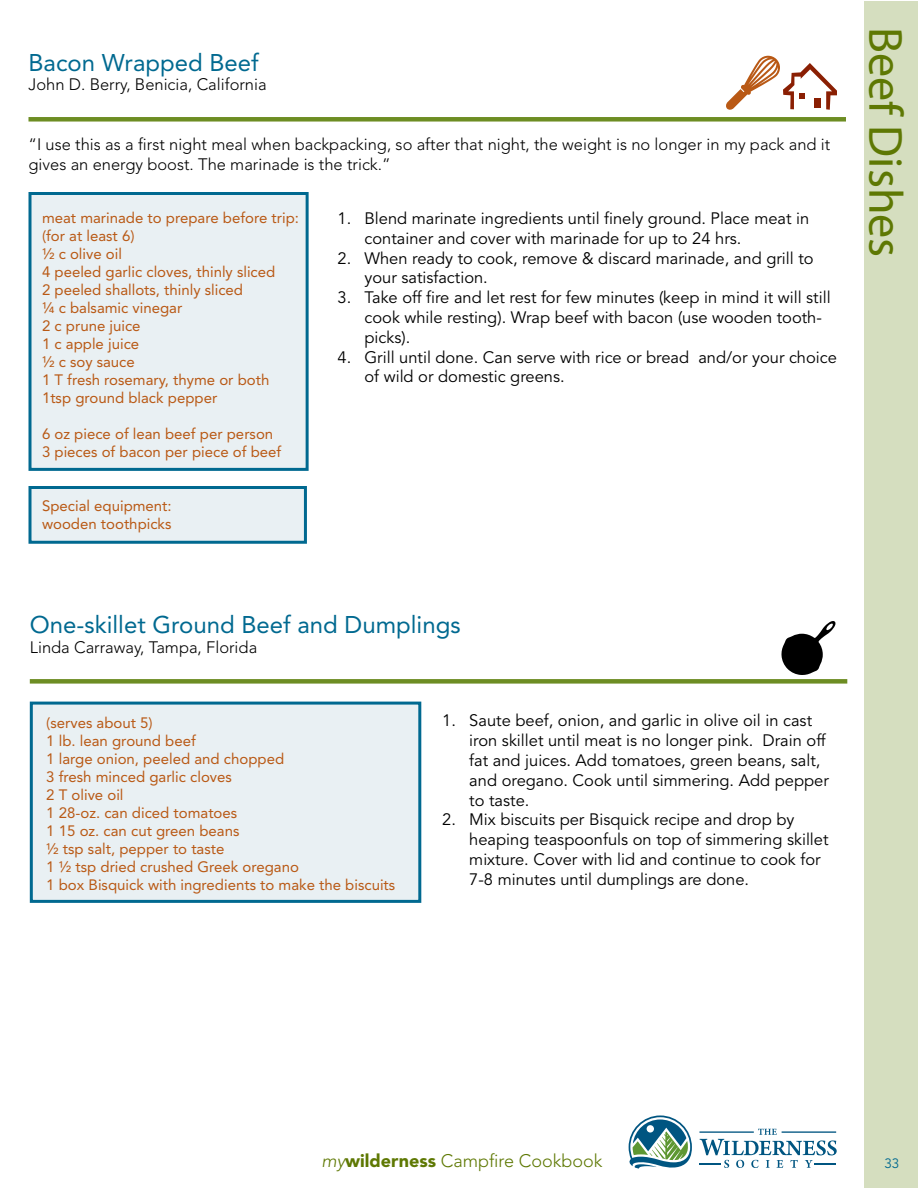
<style>
.page{position:relative;width:918px;height:1188px;background:#fff}
.page>*{position:absolute;margin:0;border:0;box-sizing:border-box;transform-origin:0 0}
.t1{font:48px "Myriad Pro";color:#5e7803}
.t2{font:24px "Avenir LT Std";color:#006990}
.t3{font:300 18px "Avenir LT Std";color:#5e7803}
.t4{font:16.5px/19.8px "Avenir LT Std";color:#000}
.t5{font:300 16.5px/19.8px "Avenir LT Std";color:#000}
.t6{font:15px/18px "Avenir LT Std";color:#b95915}
.t7{font:13.5px "Avenir LT Std";color:#006990}
.s1{font-style:italic}
.s2{font-weight:900}
</style>
<div class="page">
<div style="left:865px;top:1px;width:53px;height:1186px;background:#d5debf"></div>
<hr style="left:699px;top:1131px;width:55px;height:2px;background:#005581">
<svg style="left:700px;top:1129px;width:137px;height:39px"></svg>
<svg style="left:629px;top:1115px;width:63px;height:54px"></svg>
<div style="left:28px;top:192px;width:281px;height:279px;background:#e9f0f3;border:3px solid #006990"></div>
<div style="left:28px;top:486px;width:279px;height:58px;background:#e9f0f3;border:3px solid #006990"></div>
<div style="left:30px;top:702px;width:391px;height:201px;background:#e9f0f3;border:3px solid #006990"></div>
<svg style="left:726px;top:56px;width:111px;height:54px"></svg>
<svg style="left:781px;top:621px;width:55px;height:54px"></svg>
<div style="left:28px;top:117px;width:818px;height:5px;background:#6d8d23"></div>
<div style="left:30px;top:679px;width:817px;height:5px;background:#6d8d23"></div>
<h2 class="t2" style="left:28px;top:48px;width:232px">Bacon Wrapped Beef</h2>
<p class="t5" style="left:28px;top:75px;width:240px">John D. Berry, Benicia, California</p>
<p class="t5" style="left:28px;top:134px;width:803px">“I use this as a first night meal when backpacking, so after that night, the weight is no longer in my pack and it gives an energy boost. The marinade is the trick.”</p>
<p class="t6" style="left:42px;top:209px;width:259px">meat marinade to prepare before trip: (for at least 6)<br>1/2 c olive oil<br>4 peeled garlic cloves, thinly sliced<br>2 peeled shallots, thinly sliced<br>1/4 c balsamic vinegar<br>2 c prune juice<br>1 c apple juice<br>1/2 c soy sauce<br>1 T fresh rosemary, thyme or both<br>1tsp ground black pepper</p>
<p class="t6" style="left:42px;top:425px;width:241px">6 oz piece of lean beef per person<br>3 pieces of bacon per piece of beef</p>
<p class="t6" style="left:42px;top:497px;width:131px">Special equipment: wooden toothpicks</p>
<p class="t4" style="left:364px;top:209px;width:446px;text-indent:-27px">1. Blend marinate ingredients until finely ground. Place meat in container and cover with marinade for up to 24 hrs.</p>
<p class="t4" style="left:364px;top:248px;width:451px;text-indent:-27px">2. When ready to cook, remove &amp; discard marinade, and grill to your satisfaction.</p>
<p class="t4" style="left:364px;top:288px;width:468px;text-indent:-27px">3. Take off fire and let rest for few minutes (keep in mind it will still cook while resting). Wrap beef with bacon (use wooden tooth&shy;picks).</p>
<p class="t4" style="left:365px;top:347px;width:474px;text-indent:-27px">4. Grill until done. Can serve with rice or bread and/or your choice of wild or domestic greens.</p>
<h1 class="t1" style="left:915px;top:27px;width:232px;rotate:90deg">Beef Dishes</h1>
<h2 class="t2" style="left:30px;top:611px;width:432px">One-skillet Ground Beef and Dumplings</h2>
<p class="t5" style="left:30px;top:637px;width:229px">Linda Carraway, Tampa, Florida</p>
<p class="t6" style="left:46px;top:714px;width:351px">(serves about 5)<br>1 lb. lean ground beef<br>1 large onion, peeled and chopped<br>3 fresh minced garlic cloves<br>2 T olive oil<br>1 28-oz. can diced tomatoes<br>1 15 oz. can cut green beans<br>1/2 tsp salt, pepper to taste<br>1 1/2 tsp dried crushed Greek oregano<br>1 box Bisquick with ingredients to make the biscuits</p>
<p class="t4" style="left:469px;top:711px;width:361px;text-indent:-27px">1. Saute beef, onion, and garlic in olive oil in cast iron skillet until meat is no longer pink. Drain off fat and juices. Add tomatoes, green beans, salt, and oregano. Cook until simmering. Add pepper to taste.</p>
<p class="t4" style="left:469px;top:810px;width:361px;text-indent:-27px">2. Mix biscuits per Bisquick recipe and drop by heaping teaspoonfuls on top of simmering skillet mixture. Cover with lid and continue to cook for 7-8 minutes until dumplings are done.</p>
<p class="t3" style="left:321px;top:1150px;width:283px"><span class="s1">my</span><span class="s2">wilderness</span> Campfire Cookbook</p>
<p class="t7" style="left:884px;top:1155px;width:17px">33</p>
</div>
